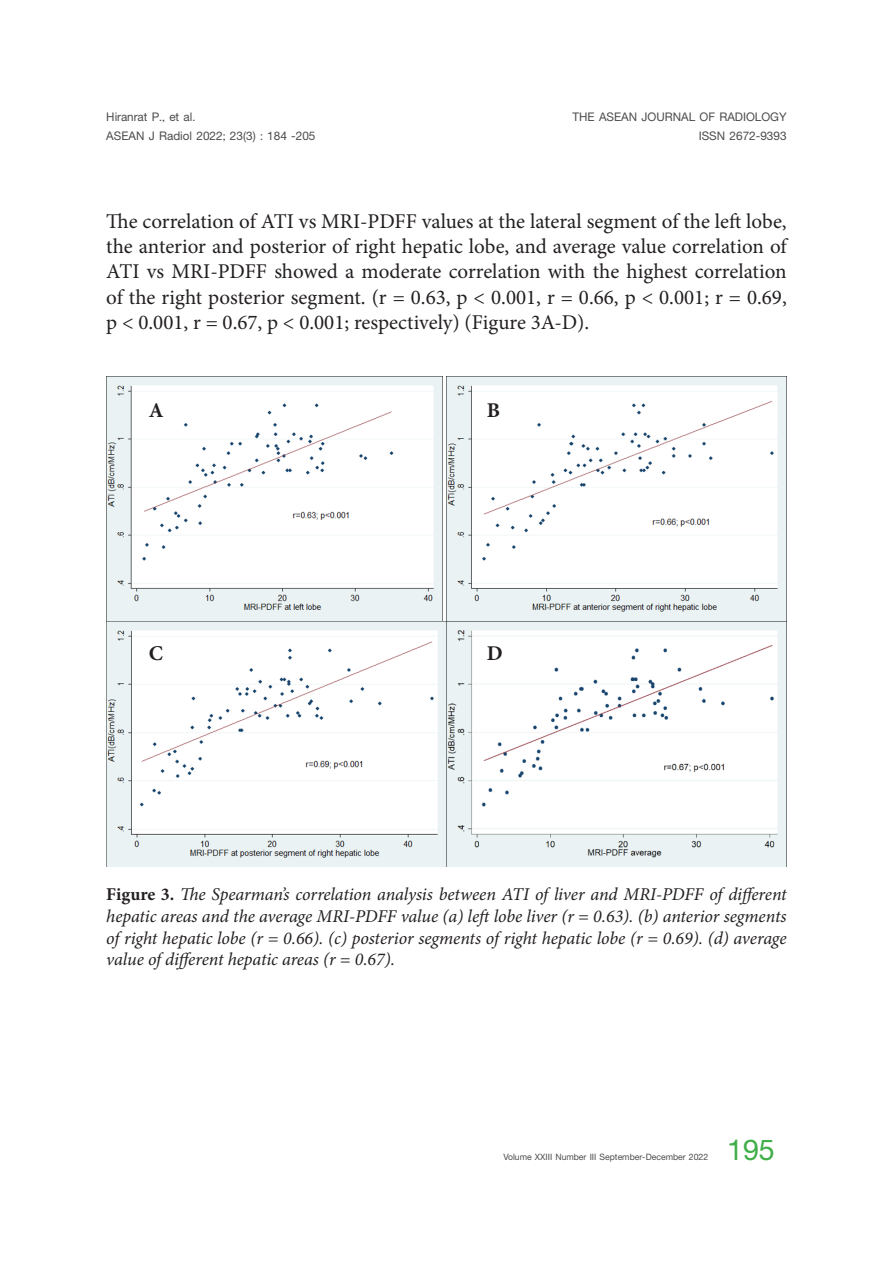
<style>
.page{position:relative;width:893px;height:1263px;background:#fff}
.page>*{position:absolute;margin:0;border:0;box-sizing:border-box;transform-origin:0 0}
.t1{font:700 43.5px "PSL Kanda Pro";color:#40ae49}
.t2{font:21px/25.2px "Minion Pro";color:#231f20;text-align:justify}
.t3{font:700 21px "Minion Pro";color:#231f20}
.t4{font:italic 18px/21.6px "Minion Pro";letter-spacing:-.005em;color:#231f20;text-align:justify}
.t5{font:700 18px/18.9px "PSL Kanda Pro";color:#4b4c4d}
.t6{font:700 13.35px "PSL Kanda Pro";color:#4b4c4d}
.s1{font-weight:700;font-style:normal}
</style>
<div class="page">
<img style="left:107px;top:377px;width:336px;height:244px">
<img style="left:447px;top:377px;width:340px;height:244px">
<img style="left:107px;top:621px;width:680px;height:246px">
<p class="t5" style="left:106px;top:107px;width:211px">Hiranrat P., et al.<br>ASEAN J Radiol 2022; 23(3) : 184 -205</p>
<p class="t5" style="left:572px;top:107px;width:216px">THE ASEAN JOURNAL OF RADIOLOGY</p>
<p class="t5" style="left:699px;top:126px;width:89px">ISSN 2672-9393</p>
<p class="t2" style="left:106px;top:209px;width:682px">The correlation of ATI vs MRI-PDFF values at the lateral segment of the left lobe, the anterior and posterior of right hepatic lobe, and average value correlation of ATI vs MRI-PDFF showed a moderate correlation with the highest correlation of the right posterior segment. (r = 0.63, p &lt; 0.001, r = 0.66, p &lt; 0.001; r = 0.69, p &lt; 0.001, r = 0.67, p &lt; 0.001; respectively) (Figure 3A-D).</p>
<p class="t3" style="left:149px;top:395px;width:16px">A</p>
<p class="t3" style="left:149px;top:638px;width:16px">C</p>
<p class="t3" style="left:487px;top:395px;width:15px">B</p>
<p class="t3" style="left:487px;top:638px;width:17px">D</p>
<p class="t4" style="left:106px;top:884px;width:682px"><span class="s1">Figure 3.</span> The Spearman’s correlation analysis between ATI of liver and MRI-PDFF of different hepatic areas and the average MRI-PDFF value (a) left lobe liver (r = 0.63). (b) anterior segments of right hepatic lobe (r = 0.66). (c) posterior segments of right hepatic lobe (r = 0.69). (d) average value of different hepatic areas (r = 0.67).</p>
<p class="t6" style="left:503px;top:1149px;width:207px">Volume XXIII Number III September-December 2022</p>
<h1 class="t1" style="left:727px;top:1125px;width:49px">195</h1>
</div>
